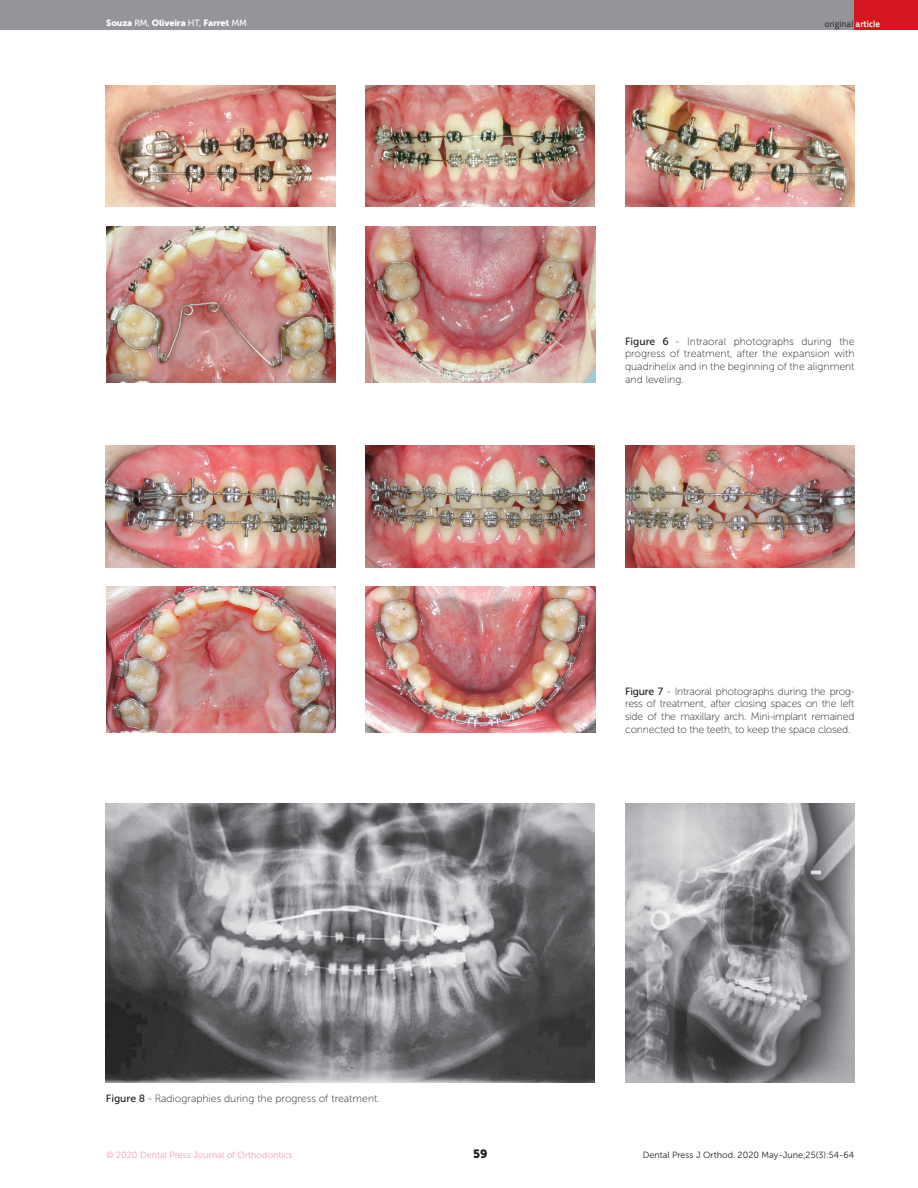
<style>
.page{position:relative;width:918px;height:1188px;background:#fff}
.page>*{position:absolute;margin:0;border:0;box-sizing:border-box;transform-origin:0 0}
.t1{font:12px "Museo Sans 900";color:#231f20}
.t2{font:10.5px/12.6px "Museo Sans 100";color:#231f20;text-align:justify}
.t3{font:9px "Museo Sans 300";color:#231f20}
.t4{font:9px "Museo Sans 300";color:#f499c2}
.t5{font:9px "Museo Sans 900";letter-spacing:-.015em;color:#fff}
.t6{font:9px "Titillium Text 22 L";color:#231f20}
.s1{font-family:"Museo Sans 500"}
.s2{font-weight:700;color:#fff}
</style>
<div class="page">
<div style="left:0;top:0;width:918px;height:30px;background:#939598"></div>
<div style="left:854px;top:0;width:64px;height:30px;background:#d7171f"></div>
<img style="left:366px;top:85px;width:229px;height:122px">
<img style="left:366px;top:445px;width:229px;height:122px">
<img style="left:106px;top:226px;width:230px;height:157px">
<img style="left:106px;top:586px;width:230px;height:147px">
<img style="left:106px;top:85px;width:229px;height:122px">
<img style="left:106px;top:445px;width:229px;height:122px">
<img style="left:625px;top:85px;width:230px;height:122px">
<img style="left:625px;top:445px;width:230px;height:122px">
<img style="left:366px;top:226px;width:229px;height:157px">
<img style="left:366px;top:586px;width:229px;height:147px">
<img style="left:106px;top:803px;width:489px;height:279px">
<img style="left:625px;top:803px;width:230px;height:279px">
<p class="t5" style="left:106px;top:18px;width:142px">Souza <span class="s1">RM,</span> Oliveira <span class="s1">HT,</span> Farret <span class="s1">MM</span></p>
<p class="t6" style="left:825px;top:17px;width:57px">original <span class="s2">article</span></p>
<p class="t2" style="left:625px;top:335px;width:231px"><span class="s1">Figure 6</span> - Intraoral photographs during the progress of treatment, after the expansion with quadrihelix and in the beginning of the alignment and leveling.</p>
<p class="t2" style="left:106px;top:1092px;width:276px"><span class="s1">Figure 8</span> - Radiographies during the progress of treatment.</p>
<p class="t2" style="left:625px;top:685px;width:231px"><span class="s1">Figure 7</span> - Intraoral photographs during the prog&shy;ress of treatment, after closing spaces on the left side of the maxillary arch. Mini-implant remained connected to the teeth, to keep the space closed.</p>
<p class="t4" style="left:106px;top:1150px;width:188px">© 2020 Dental Press Journal of Orthodontics</p>
<p class="t1" style="left:473px;top:1147px;width:16px">59</p>
<p class="t3" style="left:643px;top:1150px;width:213px">Dental Press J Orthod. 2020 May-June;25(3):54-64</p>
</div>
